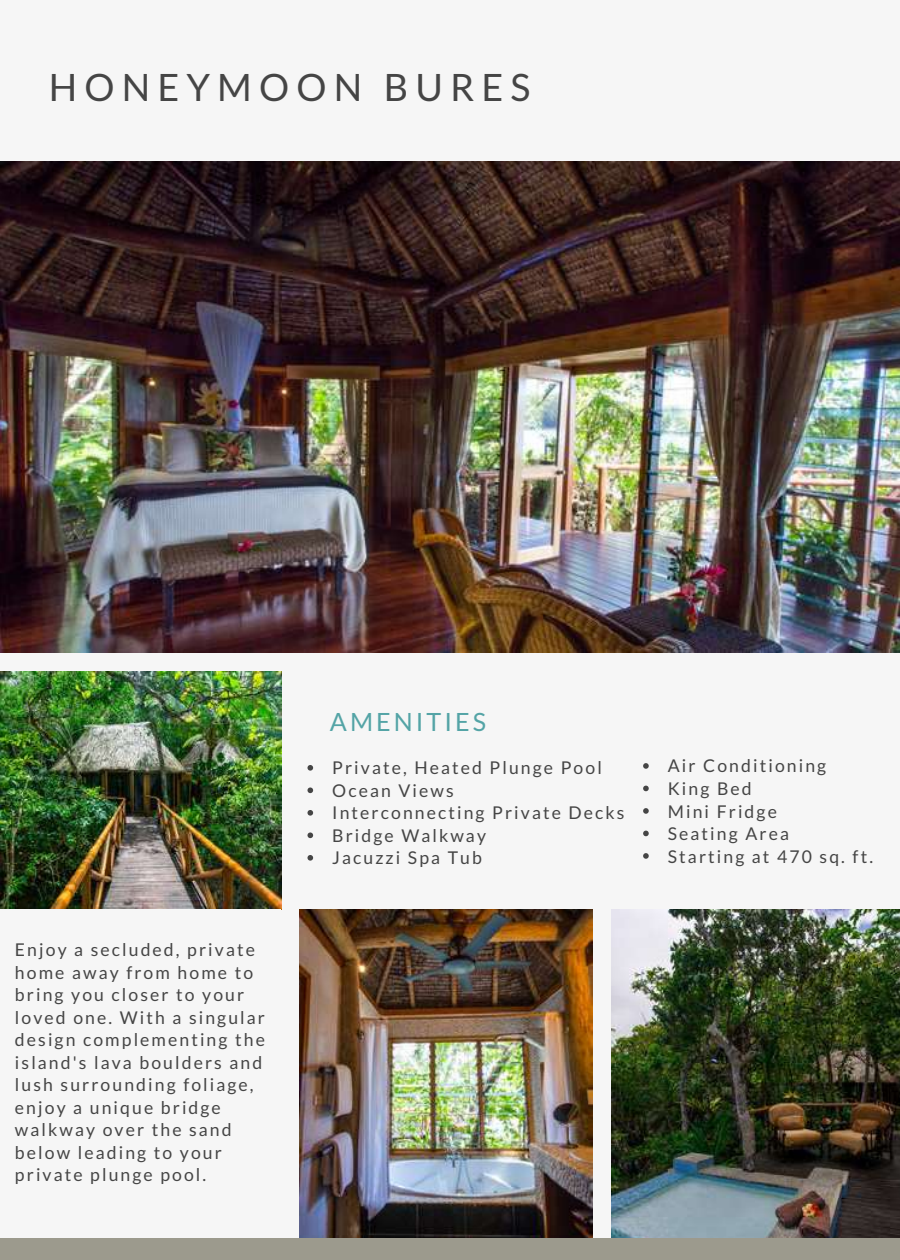
<style>
.page{position:relative;width:900px;height:1260px;background:#f6f6f6}
.page>*{position:absolute;margin:0;border:0;box-sizing:border-box;transform-origin:0 0}
.t1{font:37.75px "Lato";letter-spacing:.19em;color:#454545}
.t2{font:25.25px "Lato";letter-spacing:.12em;color:#54a4a6}
.t3{font:17.5px/22.5px "Lato";letter-spacing:.12em;color:#454545}
</style>
<div class="page">
<img style="left:0;top:161px;width:900px;height:491px">
<img style="left:0;top:671px;width:281px;height:238px">
<img style="left:300px;top:909px;width:292px;height:329px">
<img style="left:611px;top:909px;width:289px;height:329px">
<svg style="left:307px;top:765px;width:6px;height:6px"></svg>
<svg style="left:307px;top:788px;width:6px;height:5px"></svg>
<svg style="left:307px;top:810px;width:6px;height:6px"></svg>
<svg style="left:307px;top:832px;width:6px;height:6px"></svg>
<svg style="left:307px;top:855px;width:6px;height:6px"></svg>
<svg style="left:643px;top:763px;width:6px;height:6px"></svg>
<svg style="left:643px;top:786px;width:6px;height:5px"></svg>
<svg style="left:643px;top:808px;width:6px;height:6px"></svg>
<svg style="left:643px;top:831px;width:6px;height:5px"></svg>
<svg style="left:643px;top:853px;width:6px;height:6px"></svg>
<div style="left:0;top:1238px;width:900px;height:22px;background:#9c9a8d"></div>
<h1 class="t1" style="left:49px;top:64px;width:483px">HONEYMOON BURES</h1>
<p class="t3" style="left:15px;top:938px;width:252px">Enjoy a secluded, private home away from home to bring you closer to your loved one. With a singular design complementing the island's lava boulders and lush surrounding foliage, enjoy a unique bridge walkway over the sand below leading to your private plunge pool.</p>
<h2 class="t2" style="left:330px;top:706px;width:158px">AMENITIES</h2>
<p class="t3" style="left:332px;top:756px;width:294px">Private, Heated Plunge Pool<br>Ocean Views<br>Interconnecting Private Decks<br>Bridge Walkway<br>Jacuzzi Spa Tub</p>
<p class="t3" style="left:668px;top:754px;width:207px">Air Conditioning<br>King Bed<br>Mini Fridge<br>Seating Area<br>Starting at 470 sq. ft.</p>
</div>
